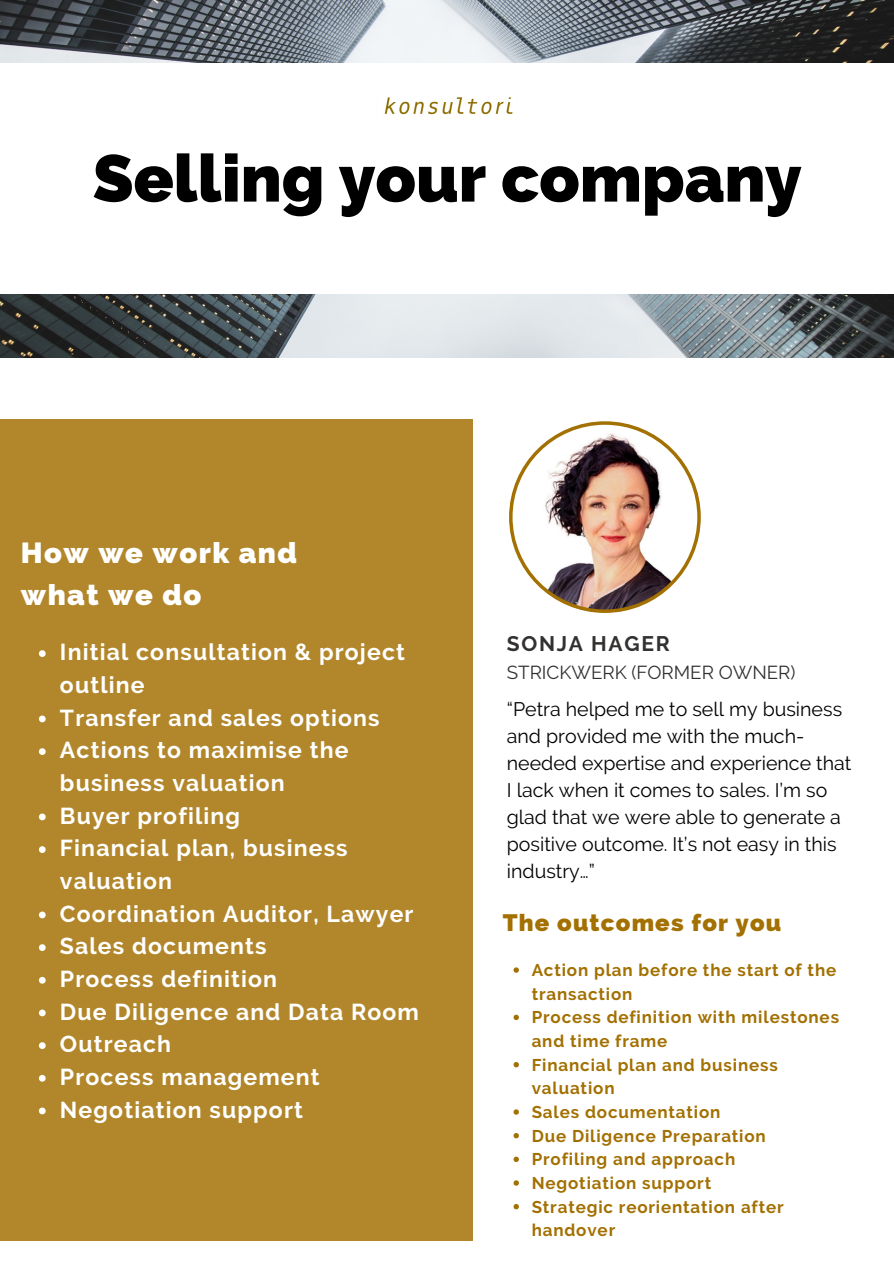
<style>
.page{position:relative;width:894px;height:1264px;background:#fff}
.page>*{position:absolute;margin:0;border:0;box-sizing:border-box;transform-origin:0 0}
.t1{font:800 66px "Raleway";color:#000}
.t2{font:800 29.1px/41.7px "Raleway";letter-spacing:.05em;color:#fff}
.t3{font:800 23.85px "Raleway";letter-spacing:.05em;color:#a37002}
.t4{font:700 22.95px/32.7px "Raleway";letter-spacing:.05em;color:#fff}
.t5{font:700 21px "Raleway";letter-spacing:.08em;color:#333130}
.t6{font:19.5px/27px "Raleway";color:#000}
.t7{font:18.75px "Raleway";color:#333130}
.t8{font:700 16.95px/23.7px "Raleway";letter-spacing:.05em;color:#a37002}
</style>
<div class="page">
<img style="left:0;top:0;width:893px;height:357px">
<div style="left:0;top:64px;width:893px;height:230px;background:#fff"></div>
<div style="left:0;top:419px;width:472px;height:821px;background:#b2872b"></div>
<img style="left:384px;top:97px;width:129px;height:18px">
<svg style="left:509px;top:421px;width:191px;height:192px"></svg>
<svg style="left:39px;top:650px;width:7px;height:7px"></svg>
<svg style="left:39px;top:715px;width:7px;height:7px"></svg>
<svg style="left:39px;top:748px;width:7px;height:7px"></svg>
<svg style="left:39px;top:813px;width:7px;height:7px"></svg>
<svg style="left:39px;top:846px;width:7px;height:7px"></svg>
<svg style="left:39px;top:911px;width:7px;height:7px"></svg>
<svg style="left:39px;top:944px;width:7px;height:7px"></svg>
<svg style="left:39px;top:976px;width:7px;height:7px"></svg>
<svg style="left:39px;top:1009px;width:7px;height:7px"></svg>
<svg style="left:39px;top:1042px;width:7px;height:6px"></svg>
<svg style="left:39px;top:1074px;width:7px;height:7px"></svg>
<svg style="left:39px;top:1107px;width:7px;height:7px"></svg>
<svg style="left:513px;top:967px;width:5px;height:5px"></svg>
<svg style="left:513px;top:1014px;width:5px;height:6px"></svg>
<svg style="left:513px;top:1062px;width:5px;height:5px"></svg>
<svg style="left:513px;top:1109px;width:5px;height:5px"></svg>
<svg style="left:513px;top:1133px;width:5px;height:5px"></svg>
<svg style="left:513px;top:1156px;width:5px;height:5px"></svg>
<svg style="left:513px;top:1180px;width:5px;height:5px"></svg>
<svg style="left:513px;top:1204px;width:5px;height:5px"></svg>
<h1 class="t1" style="left:93px;top:139px;width:710px">Selling your company</h1>
<p class="t2" style="left:21px;top:531px;width:278px">How we work and what we do</p>
<p class="t4" style="left:60px;top:636px;width:360px">Initial consultation &amp; project outline<br>Transfer and sales options<br>Actions to maximise the business valuation<br>Buyer profiling<br>Financial plan, business valuation<br>Coordination Auditor, Lawyer<br>Sales documents<br>Process definition<br>Due Diligence and Data Room<br>Outreach<br>Process management<br>Negotiation support</p>
<p class="t5" style="left:506px;top:631px;width:164px">SONJA HAGER</p>
<p class="t7" style="left:506px;top:661px;width:290px">STRICKWERK (FORMER OWNER)</p>
<p class="t6" style="left:506px;top:696px;width:346px">“Petra helped me to sell my business and provided me with the much&shy;needed expertise and experience that<br>I lack when it comes to sales. I’m so glad that we were able to generate a positive outcome. It’s not easy in this industry…”</p>
<p class="t3" style="left:502px;top:908px;width:280px">The outcomes for you</p>
<p class="t8" style="left:531px;top:958px;width:309px">Action plan before the start of the transaction<br>Process definition with milestones and time frame<br>Financial plan and business valuation<br>Sales documentation<br>Due Diligence Preparation<br>Profiling and approach<br>Negotiation support<br>Strategic reorientation after handover</p>
</div>
